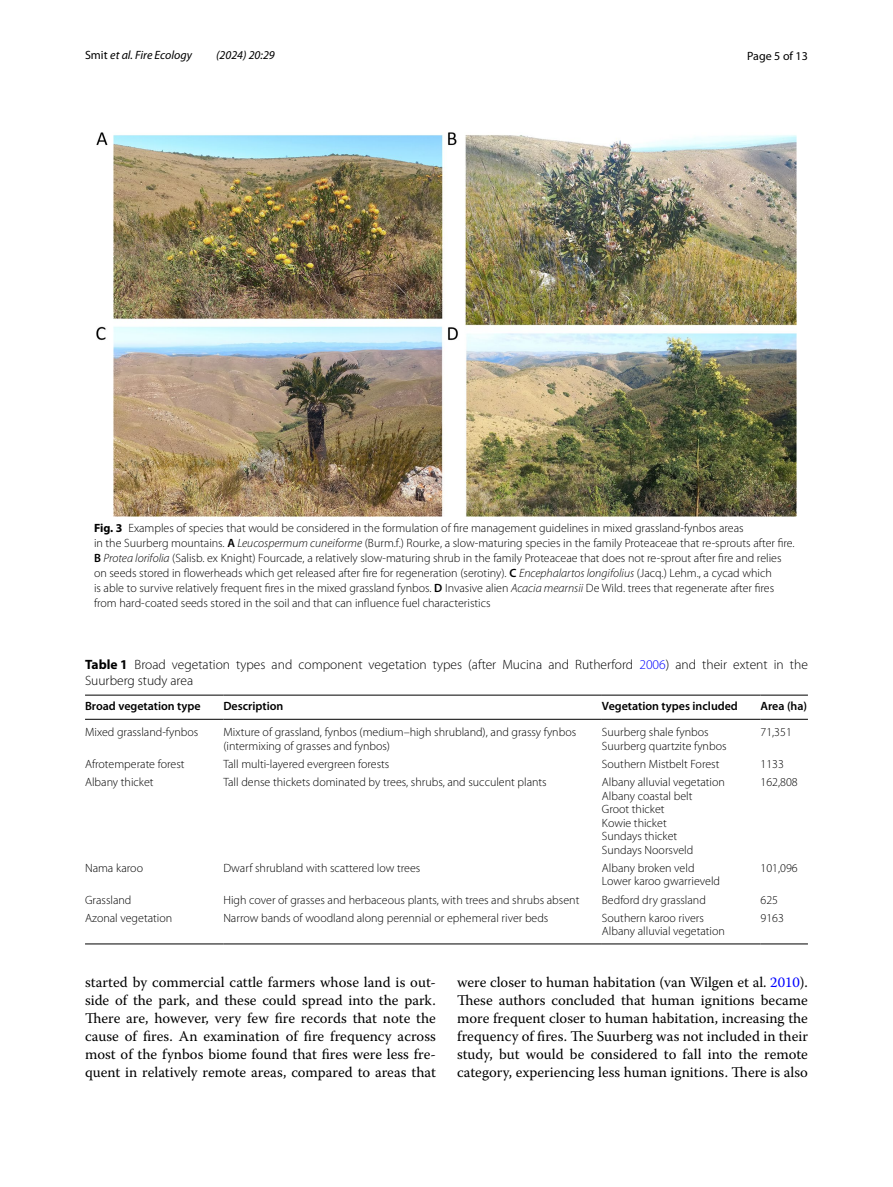
<style>
.page{position:relative;width:893px;height:1187px;background:#fff}
.page>*{position:absolute;margin:0;border:0;box-sizing:border-box;transform-origin:0 0}
.t1{font:14.7px/18px "Warnock Pro";color:#000;text-align:justify}
.t2{font:300 13.5px/16.5px "Myriad Pro";color:#000}
.t3{font:300 12px/13.5px "Myriad Pro";color:#000}
.t4{font:600 12px "Myriad Pro";color:#000}
.t5{font:italic 12px "Myriad Pro";color:#000}
.t6{font:12px "Myriad Pro";color:#000}
.s1{font-style:normal}
.s2{font-weight:700}
.s3{font-weight:600}
.s4{font-style:italic}
.s5{color:#00f}
</style>
<div class="page">
<img style="left:96px;top:133px;width:701px;height:383px">
<hr style="left:85px;top:694px;width:138px;height:1px;background:#000">
<hr style="left:85px;top:719px;width:138px;height:1px;background:#000">
<hr style="left:223px;top:694px;width:379px;height:1px;background:#000">
<hr style="left:223px;top:719px;width:379px;height:1px;background:#000">
<hr style="left:602px;top:694px;width:158px;height:1px;background:#000">
<hr style="left:602px;top:719px;width:158px;height:1px;background:#000">
<hr style="left:760px;top:694px;width:48px;height:1px;background:#000">
<hr style="left:760px;top:719px;width:48px;height:1px;background:#000">
<hr style="left:85px;top:943px;width:138px;height:1px;background:#000">
<hr style="left:223px;top:943px;width:379px;height:1px;background:#000">
<hr style="left:602px;top:943px;width:158px;height:1px;background:#000">
<hr style="left:760px;top:943px;width:48px;height:1px;background:#000">
<p class="t5" style="left:85px;top:48px;width:109px"><span class="s1">Smit</span> et al. Fire Ecology</p>
<p class="t5" style="left:216px;top:48px;width:60px">(2024) 20:29</p>
<p class="t6" style="left:747px;top:48px;width:62px">Page 5 of 13</p>
<p class="t3" style="left:94px;top:520px;width:702px;line-height:15px"><span class="s2">Fig. 3</span> Examples of species that would be considered in the formulation of fire management guidelines in mixed grassland-fynbos areas<br>in the Suurberg mountains. <span class="s3">A</span> <span class="s4">Leucospermum cuneiforme</span> (Burm.f.) Rourke, a slow-maturing species in the family Proteaceae that re-sprouts after fire.<br><span class="s3">B</span> <span class="s4">Protea lorifolia</span> (Salisb. ex Knight) Fourcade, a relatively slow-maturing shrub in the family Proteaceae that does not re-sprout after fire and relies on seeds stored in flowerheads which get released after fire for regeneration (serotiny). <span class="s3">C</span> <span class="s4">Encephalartos longifolius</span> (Jacq.) Lehm., a cycad which<br>is able to survive relatively frequent fires in the mixed grassland fynbos. <span class="s3">D</span> Invasive alien <span class="s4">Acacia mearnsii</span> De Wild. trees that regenerate after fires from hard-coated seeds stored in the soil and that can influence fuel characteristics</p>
<p class="t2" style="left:85px;top:656px;width:724px"><span class="s2">Table 1</span> Broad vegetation types and component vegetation types (after Mucina and Rutherford <span class="s5">2006</span>) and their extent in the<br>Suurberg study area</p>
<p class="t4" style="left:85px;top:697px;width:117px">Broad vegetation type</p>
<p class="t4" style="left:223px;top:697px;width:62px">Description</p>
<p class="t4" style="left:602px;top:697px;width:138px">Vegetation types included</p>
<p class="t4" style="left:760px;top:697px;width:48px">Area (ha)</p>
<p class="t3" style="left:85px;top:725px;width:115px">Mixed grassland-fynbos</p>
<p class="t3" style="left:223px;top:725px;width:354px">Mixture of grassland, fynbos (medium–high shrubland), and grassy fynbos (intermixing of grasses and fynbos)</p>
<p class="t3" style="left:602px;top:725px;width:126px">Suurberg shale fynbos<br>Suurberg quartzite fynbos</p>
<p class="t3" style="left:760px;top:725px;width:33px">71,351</p>
<p class="t3" style="left:85px;top:757px;width:101px">Afrotemperate forest</p>
<p class="t3" style="left:223px;top:757px;width:168px">Tall multi-layered evergreen forests</p>
<p class="t3" style="left:602px;top:757px;width:119px">Southern Mistbelt Forest</p>
<p class="t3" style="left:760px;top:757px;width:25px">1133</p>
<p class="t3" style="left:85px;top:775px;width:70px">Albany thicket</p>
<p class="t3" style="left:223px;top:775px;width:325px">Tall dense thickets dominated by trees, shrubs, and succulent plants</p>
<p class="t3" style="left:602px;top:775px;width:125px">Albany alluvial vegetation<br>Albany coastal belt<br>Groot thicket<br>Kowie thicket<br>Sundays thicket<br>Sundays Noorsveld</p>
<p class="t3" style="left:760px;top:775px;width:39px">162,808</p>
<p class="t3" style="left:85px;top:861px;width:60px">Nama karoo</p>
<p class="t3" style="left:223px;top:861px;width:198px">Dwarf shrubland with scattered low trees</p>
<p class="t3" style="left:602px;top:861px;width:120px">Albany broken veld<br>Lower karoo gwarrieveld</p>
<p class="t3" style="left:760px;top:861px;width:39px">101,096</p>
<p class="t3" style="left:85px;top:893px;width:48px">Grassland</p>
<p class="t3" style="left:223px;top:893px;width:358px">High cover of grasses and herbaceous plants, with trees and shrubs absent</p>
<p class="t3" style="left:602px;top:893px;width:105px">Bedford dry grassland</p>
<p class="t3" style="left:760px;top:893px;width:19px">625</p>
<p class="t3" style="left:85px;top:911px;width:89px">Azonal vegetation</p>
<p class="t3" style="left:223px;top:911px;width:327px">Narrow bands of woodland along perennial or ephemeral river beds</p>
<p class="t3" style="left:602px;top:911px;width:125px">Southern karoo rivers<br>Albany alluvial vegetation</p>
<p class="t3" style="left:760px;top:911px;width:25px">9163</p>
<p class="t1" style="left:85px;top:972px;width:352px">started by commercial cattle farmers whose land is out&shy;side of the park, and these could spread into the park.<br>There are, however, very few fire records that note the cause of fires. An examination of fire frequency across most of the fynbos biome found that fires were less fre&shy;quent in relatively remote areas, compared to areas that</p>
<p class="t1" style="left:457px;top:972px;width:352px">were closer to human habitation (van Wilgen et al. <span class="s5">2010</span>).<br>These authors concluded that human ignitions became more frequent closer to human habitation, increasing the frequency of fires. The Suurberg was not included in their study, but would be considered to fall into the remote category, experiencing less human ignitions. There is also</p>
</div>
